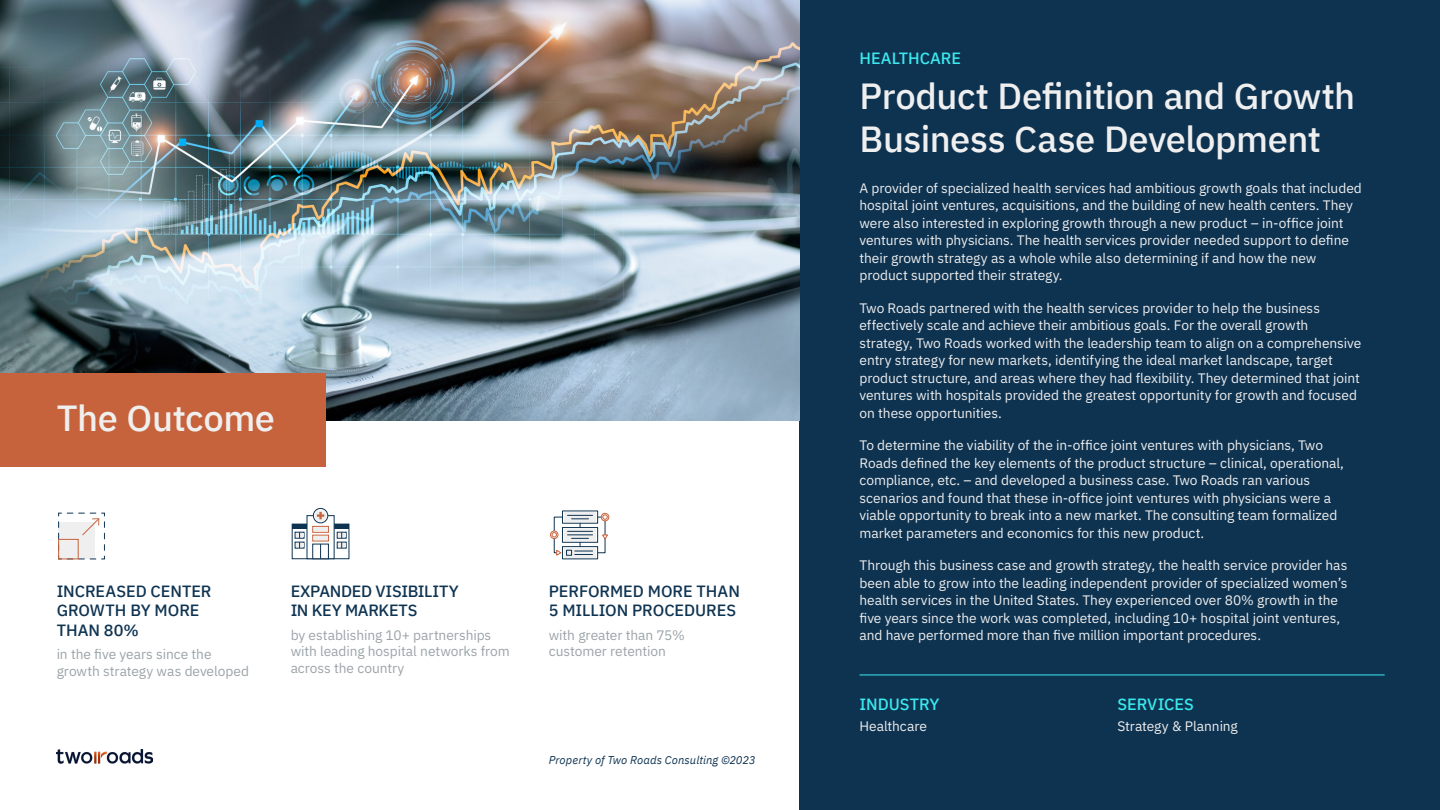
<style>
.page{position:relative;width:1440px;height:810px;background:#fff}
.page>*{position:absolute;margin:0;border:0;box-sizing:border-box;transform-origin:0 0}
.t1{font:500 36.25px/43.5px "IBM Plex Sans";letter-spacing:-.01em;color:#f0efef}
.t2{font:500 16.25px/19.5px "IBM Plex Sans";letter-spacing:-.005em;color:#0e3351}
.t3{font:500 16.25px "IBM Plex Sans";letter-spacing:-.005em;color:#3aeaef}
.t4{font:13.75px/17.5px "IBM Plex Sans";letter-spacing:-.005em;color:#efefef}
.t5{font:13.75px/16.5px "IBM Plex Sans";letter-spacing:-.005em;color:#9ba3a8}
.t6{font:13.75px "IBM Plex Sans";letter-spacing:-.005em;color:#f0efef}
.t7{font:italic 11.25px "IBM Plex Sans";letter-spacing:.005em;color:#0e3351}
</style>
<div class="page">
<div style="left:799px;top:0;width:641px;height:810px;background:#0e3351"></div>
<img style="left:57px;top:749px;width:95px;height:15px">
<img style="left:0;top:0;width:799px;height:420px">
<hr style="left:860px;top:675px;width:525px;height:1px;background:#3aeaef">
<div style="left:0;top:373px;width:325px;height:94px;background:#c6633c"></div>
<svg style="left:58px;top:512px;width:47px;height:48px"></svg>
<svg style="left:564px;top:513px;width:32px;height:9px"></svg>
<div style="left:564px;top:529px;width:32px;height:12px;background:#efefef"></div>
<div style="left:562px;top:527px;width:36px;height:16px;border:1px solid #0e3351"></div>
<div style="left:564px;top:548px;width:32px;height:9px;background:#efefef"></div>
<div style="left:597px;top:517px;width:8px;height:36px;border:1px solid #0e3351"></div>
<svg style="left:602px;top:534px;width:6px;height:6px"></svg>
<div style="left:601px;top:513px;width:8px;height:8px;border:1px solid #c6633c;border-radius:50%"></div>
<svg style="left:602px;top:515px;width:6px;height:5px"></svg>
<div style="left:550px;top:531px;width:8px;height:8px;border:1px solid #c6633c;border-radius:50%"></div>
<svg style="left:552px;top:515px;width:41px;height:41px"></svg>
<div style="left:292px;top:524px;width:57px;height:35px;border:1px solid #0e3351"></div>
<hr style="left:292px;top:524px;width:57px;height:4px;background:#0e3351">
<svg style="left:307px;top:515px;width:27px;height:44px"></svg>
<svg style="left:295px;top:532px;width:9px;height:7px"></svg>
<svg style="left:295px;top:542px;width:9px;height:6px"></svg>
<div style="left:312px;top:544px;width:17px;height:15px;background:#fff;border:1px solid #0e3351"></div>
<div style="left:312px;top:535px;width:17px;height:6px;border:1px solid #c6633c"></div>
<div style="left:312px;top:526px;width:17px;height:7px;border:1px solid #c6633c"></div>
<svg style="left:320px;top:544px;width:1px;height:15px"></svg>
<svg style="left:337px;top:532px;width:10px;height:7px"></svg>
<svg style="left:337px;top:542px;width:10px;height:6px"></svg>
<svg style="left:313px;top:508px;width:15px;height:15px"></svg>
<div style="left:313px;top:508px;width:15px;height:15px;border:1px solid #0e3351;border-radius:50%"></div>
<svg style="left:315px;top:510px;width:11px;height:12px"></svg>
<svg style="left:317px;top:512px;width:7px;height:7px"></svg>
<hr style="left:314px;top:527px;width:13px;height:4px;background:#efefef">
<hr style="left:314px;top:536px;width:13px;height:4px;background:#efefef">
<svg style="left:296px;top:532px;width:7px;height:16px"></svg>
<svg style="left:338px;top:532px;width:7px;height:16px"></svg>
<h1 class="t1" style="left:57px;top:393px;width:220px">The Outcome</h1>
<p class="t2" style="left:57px;top:580px;width:156px">INCREASED CENTER<br>GROWTH BY MORE<br>THAN 80%</p>
<p class="t5" style="left:57px;top:645px;width:194px">in the five years since the growth strategy was developed</p>
<p class="t2" style="left:291px;top:580px;width:170px">EXPANDED VISIBILITY<br>IN KEY MARKETS</p>
<p class="t5" style="left:291px;top:626px;width:221px">by establishing 10+ partnerships with leading hospital networks from across the country</p>
<p class="t2" style="left:549px;top:580px;width:193px">PERFORMED MORE THAN<br>5 MILLION PROCEDURES</p>
<p class="t5" style="left:549px;top:626px;width:138px">with greater than 75% customer retention</p>
<p class="t7" style="left:549px;top:751px;width:208px">Property of Two Roads Consulting ©2023</p>
<p class="t3" style="left:860px;top:45px;width:103px">HEALTHCARE</p>
<h1 class="t1" style="left:860px;top:71px;width:497px">Product Definition and Growth<br>Business Case Development</h1>
<p class="t4" style="left:860px;top:178px;width:504px">A provider of specialized health services had ambitious growth goals that included hospital joint ventures, acquisitions, and the building of new health centers. They were also interested in exploring growth through a new product – in-office joint ventures with physicians. The health services provider needed support to define their growth strategy as a whole while also determining if and how the new product supported their strategy.</p>
<p class="t4" style="left:860px;top:298px;width:503px">Two Roads partnered with the health services provider to help the business effectively scale and achieve their ambitious goals. For the overall growth strategy, Two Roads worked with the leadership team to align on a comprehensive entry strategy for new markets, identifying the ideal market landscape, target product structure, and areas where they had flexibility. They determined that joint ventures with hospitals provided the greatest opportunity for growth and focused on these opportunities.</p>
<p class="t4" style="left:860px;top:435px;width:486px">To determine the viability of the in-office joint ventures with physicians, Two Roads defined the key elements of the product structure – clinical, operational, compliance, etc. – and developed a business case. Two Roads ran various scenarios and found that these in-office joint ventures with physicians were a viable opportunity to break into a new market. The consulting team formalized market parameters and economics for this new product.</p>
<p class="t4" style="left:860px;top:556px;width:489px">Through this business case and growth strategy, the health service provider has been able to grow into the leading independent provider of specialized women’s health services in the United States. They experienced over 80% growth in the five years since the work was completed, including 10+ hospital joint ventures, and have performed more than five million important procedures.</p>
<p class="t3" style="left:860px;top:692px;width:81px">INDUSTRY</p>
<p class="t6" style="left:860px;top:716px;width:69px">Healthcare</p>
<p class="t3" style="left:1118px;top:692px;width:78px">SERVICES</p>
<p class="t6" style="left:1118px;top:716px;width:122px">Strategy &amp; Planning</p>
</div>
